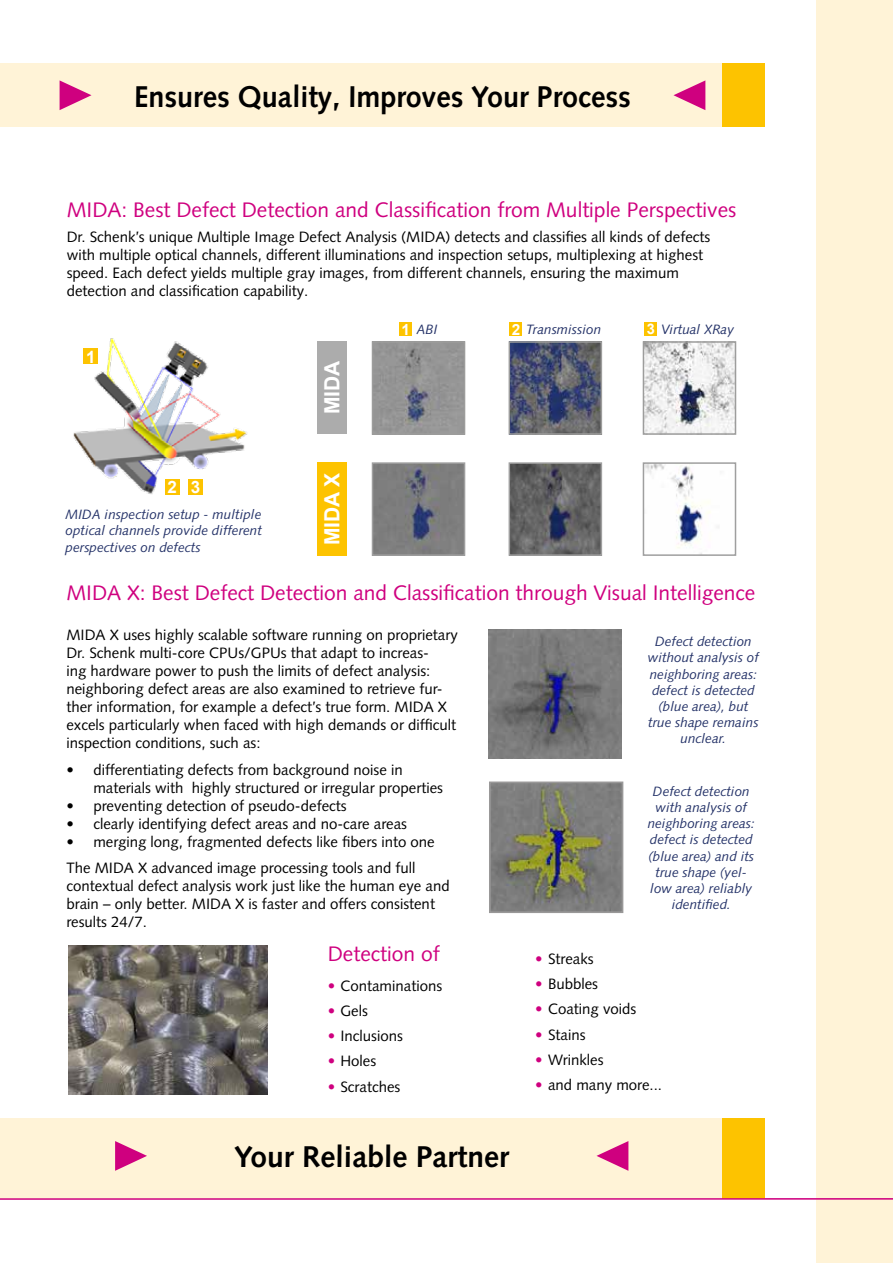
<style>
.page{position:relative;width:893px;height:1263px;background:#fff}
.page>*{position:absolute;margin:0;border:0;box-sizing:border-box;transform-origin:0 0}
.t1{font:700 30px "Syntax LT Pro";color:#000;scale:.96 1}
.t2{font:700 30px "Syntax LT Pro";color:#000}
.t3{font:21px "Syntax LT Pro";color:#cf007f}
.t4{font:700 21px "Arial";color:#fff}
.t5{font:700 16.95px "Arial";color:#fff}
.t6{font:15px/18px "Syntax LT Pro";color:#000}
.t7{font:italic 13.5px/16.2px "Syntax LT Pro";color:#243268;text-align:center}
.s1{font-family:"Arial";font-weight:700;font-style:normal;font-size:15.3px;color:#fff}
.s2{font-family:"Arial";font-weight:700;font-style:normal;font-size:14.55px;color:#fff}
.s3{color:#cf007f}
</style>
<div class="page">
<div style="left:817px;top:0;width:76px;height:1263px;background:#fff3d7"></div>
<hr style="left:0;top:1199px;width:893px;height:1px;background:#cf007f">
<div style="left:0;top:1118px;width:764px;height:81px;background:#fff3d7"></div>
<div style="left:722px;top:1118px;width:42px;height:81px;background:#fdc300"></div>
<div style="left:0;top:63px;width:764px;height:64px;background:#fff3d7"></div>
<div style="left:722px;top:63px;width:42px;height:64px;background:#fdc300"></div>
<hr style="left:0;top:1198px;width:893px;height:1px;background:#cf007f">
<svg style="left:673px;top:80px;width:32px;height:30px"></svg>
<svg style="left:60px;top:80px;width:31px;height:30px"></svg>
<svg style="left:115px;top:1141px;width:32px;height:30px"></svg>
<svg style="left:596px;top:1141px;width:32px;height:30px"></svg>
<img style="left:73px;top:338px;width:174px;height:157px">
<img style="left:492px;top:784px;width:128px;height:126px">
<div style="left:489px;top:781px;width:134px;height:132px;border:2px solid #999898"></div>
<div style="left:317px;top:341px;width:30px;height:93px;background:#acacac"></div>
<div style="left:84px;top:349px;width:14px;height:15px;background:#fdc300"></div>
<div style="left:399px;top:322px;width:13px;height:14px;background:#fdc300"></div>
<div style="left:165px;top:479px;width:14px;height:16px;background:#fdc300"></div>
<div style="left:509px;top:322px;width:13px;height:14px;background:#fdc300"></div>
<div style="left:188px;top:479px;width:15px;height:16px;background:#fdc300"></div>
<div style="left:645px;top:322px;width:12px;height:14px;background:#fdc300"></div>
<div style="left:317px;top:462px;width:30px;height:94px;background:#fdc300"></div>
<img style="left:68px;top:945px;width:200px;height:150px">
<img style="left:375px;top:344px;width:87px;height:88px">
<div style="left:372px;top:341px;width:93px;height:94px;border:2px solid #9d9d9c"></div>
<img style="left:375px;top:465px;width:87px;height:88px">
<div style="left:372px;top:462px;width:93px;height:94px;border:2px solid #9f9f9f"></div>
<img style="left:512px;top:344px;width:87px;height:88px">
<div style="left:509px;top:341px;width:93px;height:94px;border:2px solid #9d9d9c"></div>
<img style="left:512px;top:465px;width:87px;height:88px">
<div style="left:509px;top:462px;width:93px;height:94px;border:2px solid #9f9f9f"></div>
<img style="left:646px;top:344px;width:87px;height:88px">
<div style="left:643px;top:341px;width:93px;height:94px;border:2px solid #9d9d9c"></div>
<img style="left:646px;top:465px;width:73px;height:83px">
<div style="left:643px;top:462px;width:93px;height:94px;border:2px solid #9f9f9f"></div>
<img style="left:489px;top:629px;width:133px;height:130px">
<h1 class="t1" style="left:134px;top:78px;width:519px">Ensures Quality, Improves Your Process</h1>
<h2 class="t3" style="left:67px;top:198px;width:671px">MIDA: Best Defect Detection and Classification from Multiple Perspectives</h2>
<p class="t6" style="left:67px;top:227px;width:645px">Dr. Schenk’s unique Multiple Image Defect Analysis (MIDA) detects and classifies all kinds of defects with multiple optical channels, different illuminations and inspection setups, multiplexing at highest speed. Each defect yields multiple gray images, from different channels, ensuring the maximum detection and classification capability.</p>
<p class="t5" style="left:86px;top:345px;width:11px">1</p>
<p class="t5" style="left:168px;top:475px;width:11px">2</p>
<p class="t5" style="left:191px;top:475px;width:11px">3</p>
<p class="t7" style="left:66px;top:506px;width:198px;text-align:justify">MIDA inspection setup - multiple optical channels provide different perspectives on defects</p>
<h2 class="t4" style="left:317px;top:414px;width:55px;rotate:-90deg">MIDA</h2>
<h2 class="t4" style="left:317px;top:545px;width:74px;rotate:-90deg">MIDA X</h2>
<p class="t7" style="left:402px;top:321px;width:37px"><span class="s1">1</span> ABI</p>
<p class="t7" style="left:512px;top:321px;width:91px"><span class="s1">2</span> Transmission</p>
<p class="t7" style="left:647px;top:321px;width:89px"><span class="s2">3</span> Virtual XRay</p>
<h2 class="t3" style="left:66px;top:581px;width:691px">MIDA X: Best Defect Detection and Classification through Visual Intelligence</h2>
<p class="t6" style="left:66px;top:626px;width:393px">MIDA X uses highly scalable software running on proprietary Dr. Schenk multi-core CPUs/GPUs that adapt to increas-<br>ing hardware power to push the limits of defect analysis: neighboring defect areas are also examined to retrieve fur&shy;ther information, for example a defect’s true form. MIDA X excels particularly when faced with high demands or difficult inspection conditions, such as:</p>
<p class="t6" style="left:93px;top:761px;width:351px;text-indent:-27px">• differentiating defects from background noise in materials with highly structured or irregular properties</p>
<p class="t6" style="left:66px;top:797px;width:282px">• preventing detection of pseudo-defects</p>
<p class="t6" style="left:66px;top:815px;width:342px">• clearly identifying defect areas and no-care areas</p>
<p class="t6" style="left:66px;top:828px;width:370px;line-height:26.5px">• merging long, fragmented defects like fibers into one<br>The MIDA X advanced image processing tools and full</p>
<p class="t6" style="left:66px;top:877px;width:385px">contextual defect analysis work just like the human eye and brain – only better. MIDA X is faster and offers consistent results 24/7.</p>
<h2 class="t3" style="left:328px;top:941px;width:113px">Detection of</h2>
<p class="t6" style="left:328px;top:976px;width:116px"><span class="s3">•</span> Contaminations</p>
<p class="t6" style="left:328px;top:1002px;width:42px"><span class="s3">•</span> Gels</p>
<p class="t6" style="left:328px;top:1027px;width:77px"><span class="s3">•</span> Inclusions</p>
<p class="t6" style="left:328px;top:1052px;width:50px"><span class="s3">•</span> Holes</p>
<p class="t6" style="left:328px;top:1077px;width:74px"><span class="s3">•</span> Scratches</p>
<h1 class="t2" style="left:234px;top:1139px;width:276px">Your Reliable Partner</h1>
<p class="t7" style="left:648px;top:633px;width:113px">Defect detection without analysis of neighboring areas: defect is detected (blue area), but true shape remains unclear.</p>
<p class="t7" style="left:648px;top:783px;width:109px">Defect detection with analysis of neighboring areas: defect is detected (blue area) and its true shape (yel&shy;low area) reliably identified.</p>
<p class="t6" style="left:535px;top:950px;width:60px"><span class="s3">•</span> Streaks</p>
<p class="t6" style="left:535px;top:975px;width:64px"><span class="s3">•</span> Bubbles</p>
<p class="t6" style="left:535px;top:1000px;width:103px"><span class="s3">•</span> Coating voids</p>
<p class="t6" style="left:535px;top:1025px;width:52px"><span class="s3">•</span> Stains</p>
<p class="t6" style="left:535px;top:1051px;width:70px"><span class="s3">•</span> Wrinkles</p>
<p class="t6" style="left:535px;top:1076px;width:128px"><span class="s3">•</span> and many more...</p>
</div>
